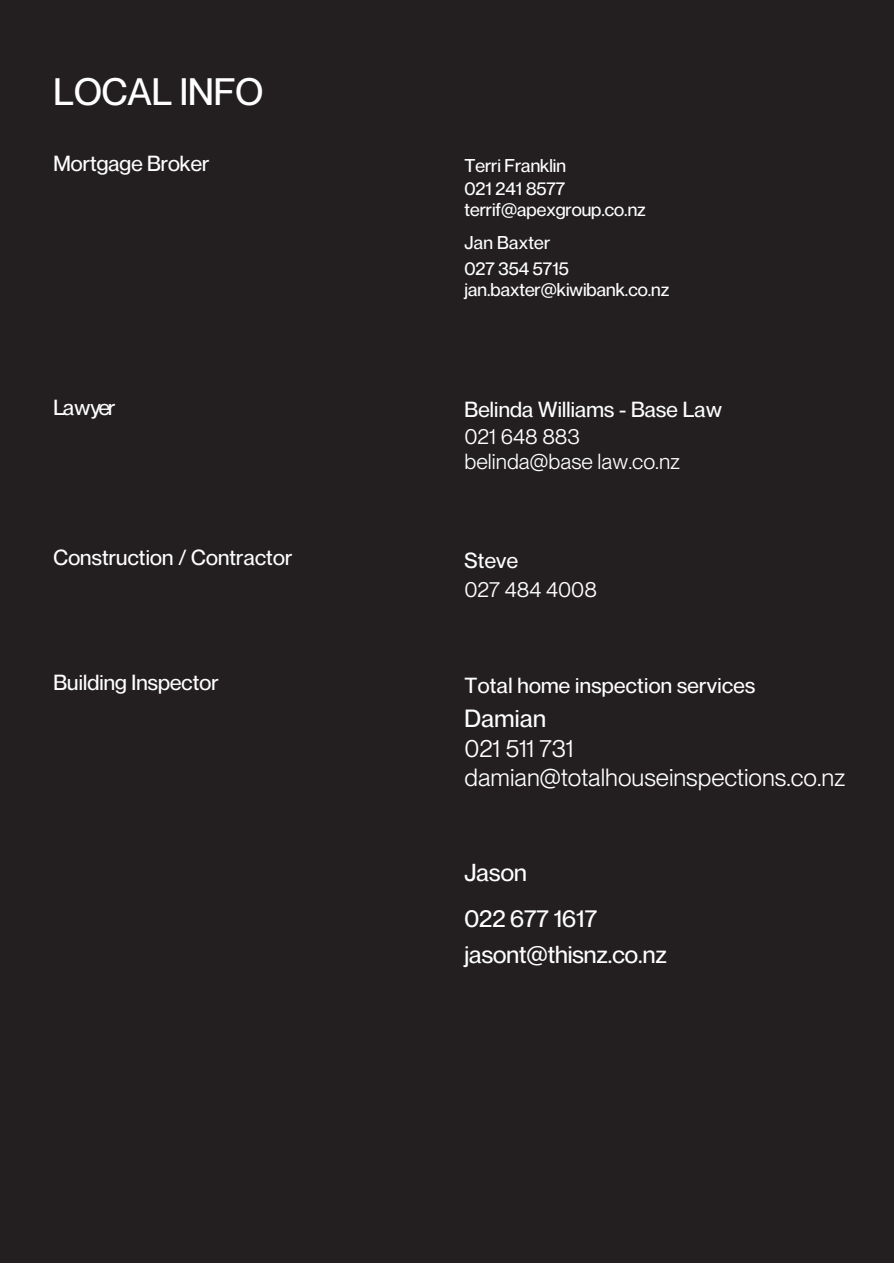
<style>
.page{position:relative;width:894px;height:1264px;background:#fff}
.page>*{position:absolute;margin:0;border:0;box-sizing:border-box;transform-origin:0 0}
.t1{font:500 37.35px "Neue Montreal";color:#fff}
.t2{font:24.45px/29.2px "PP Neue Montreal";color:#fff}
.t3{font:500 24.45px "Neue Montreal";letter-spacing:.015em;color:#fff}
.t4{font:500 24px/46.2px "Neue Montreal";color:#fff}
.t5{font:500 21.3px "Neue Montreal";letter-spacing:.01em;color:#fff}
.t6{font:21.3px/24.8px "PP Neue Montreal";color:#fff}
.t7{font:500 18.15px/21.9px "Neue Montreal";color:#fff}
</style>
<div class="page">
<div style="left:0;top:0;width:893px;height:1262px;background:#231f20"></div>
<h1 class="t1" style="left:53px;top:69px;width:211px">LOCAL INFO</h1>
<p class="t5" style="left:53px;top:151px;width:157px">Mortgage Broker</p>
<p class="t5" style="left:53px;top:394px;width:63px">Lawyer</p>
<p class="t7" style="left:464px;top:154px;width:183px">Terri Franklin<br>021 241 8577 terrif@apexgroup.co.nz</p>
<p class="t7" style="left:464px;top:229px;width:106px;line-height:26px">Jan Baxter<br>027 354 5715</p>
<p class="t7" style="left:464px;top:278px;width:206px">jan.baxter@kiwibank.co.nz</p>
<p class="t5" style="left:464px;top:397px;width:259px">Belinda Williams - Base Law</p>
<p class="t6" style="left:464px;top:424px;width:217px">021 648 883 belinda@base law.co.nz</p>
<p class="t5" style="left:53px;top:544px;width:240px">Construction / Contractor</p>
<p class="t5" style="left:464px;top:547px;width:55px">Steve</p>
<p class="t6" style="left:464px;top:577px;width:134px">027 484 4008</p>
<p class="t5" style="left:53px;top:669px;width:167px">Building Inspector</p>
<p class="t5" style="left:464px;top:672px;width:292px">Total home inspection services</p>
<p class="t3" style="left:464px;top:702px;width:83px">Damian</p>
<p class="t2" style="left:464px;top:733px;width:382px">021 511 731 damian@totalhouseinspections.co.nz</p>
<p class="t4" style="left:464px;top:848px;width:134px">Jason<br>022 677 1617</p>
<p class="t4" style="left:464px;top:931px;width:204px">jasont@thisnz.co.nz</p>
</div>
